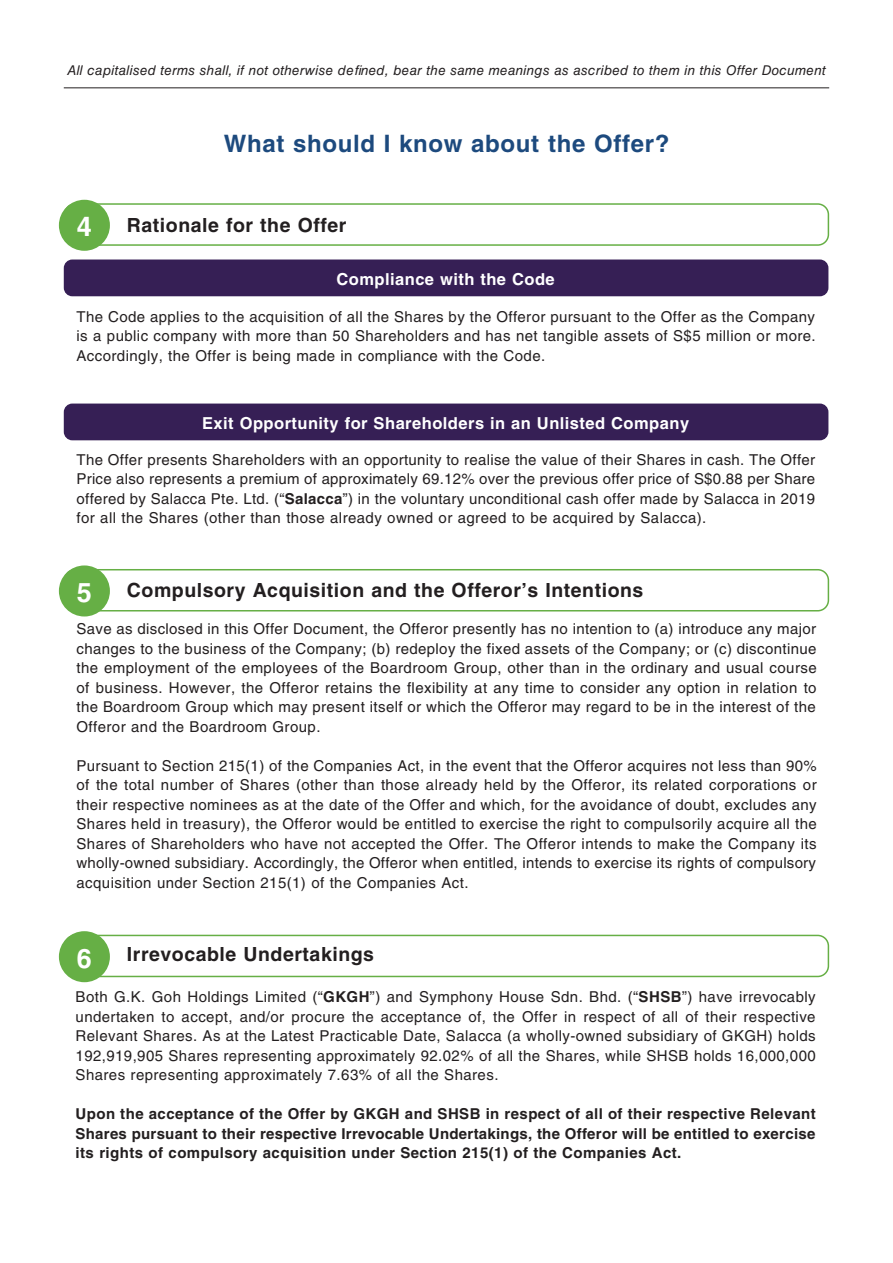
<style>
.page{position:relative;width:893px;height:1263px;background:#fff}
.page>*{position:absolute;margin:0;border:0;box-sizing:border-box;transform-origin:0 0}
.t1{font:700 27px "Helvetica LT Std";color:#fff}
.t2{font:700 24px "Helvetica LT Std";letter-spacing:.03em;color:#1d4a7e}
.t3{font:700 19.5px "Helvetica LT Std";letter-spacing:.03em;color:#231f20}
.t4{font:700 16.5px "Helvetica LT Std";letter-spacing:.03em;color:#fff}
.t5{font:15px/19.5px "Helvetica LT Std";letter-spacing:.03em;color:#231f20;text-align:justify}
.t6{font:700 15px/19.5px "Helvetica LT Std";letter-spacing:.03em;color:#231f20;text-align:justify}
.t7{font:italic 13.5px "Helvetica LT Std";letter-spacing:.02em;color:#231f20}
.s1{font-weight:700}
</style>
<div class="page">
<hr style="left:64px;top:87px;width:765px;height:1px;background:#231f20">
<div style="left:59px;top:931px;width:51px;height:51px;background:#66af45;border-radius:50%"></div>
<div style="left:64px;top:935px;width:765px;height:42px;border:2px solid #66af45;border-radius:11px"></div>
<div style="left:59px;top:565px;width:51px;height:51px;background:#66af45;border-radius:50%"></div>
<div style="left:64px;top:569px;width:765px;height:42px;border:2px solid #66af45;border-radius:11px"></div>
<div style="left:59px;top:200px;width:51px;height:51px;background:#66af45;border-radius:50%"></div>
<div style="left:64px;top:203px;width:765px;height:43px;border:2px solid #66af45;border-radius:11px"></div>
<div style="left:64px;top:259px;width:764px;height:37px;background:#361f55;border-radius:9px"></div>
<div style="left:64px;top:404px;width:764px;height:36px;background:#361f55;border-radius:9px"></div>
<p class="t7" style="left:67px;top:63px;width:760px">All capitalised terms shall, if not otherwise defined, bear the same meanings as ascribed to them in this Offer Document</p>
<h1 class="t1" style="left:77px;top:210px;width:17px">4</h1>
<h2 class="t2" style="left:224px;top:129px;width:447px">What should I know about the Offer?</h2>
<h3 class="t3" style="left:127px;top:213px;width:221px">Rationale for the Offer</h3>
<p class="t4" style="left:336px;top:269px;width:220px">Compliance with the Code</p>
<p class="t5" style="left:77px;top:306px;width:741px">The Code applies to the acquisition of all the Shares by the Offeror pursuant to the Offer as the Company is a public company with more than 50 Shareholders and has net tangible assets of S$5 million or more.<br>Accordingly, the Offer is being made in compliance with the Code.</p>
<p class="t4" style="left:202px;top:413px;width:489px">Exit Opportunity for Shareholders in an Unlisted Company</p>
<p class="t5" style="left:77px;top:450px;width:740px">The Offer presents Shareholders with an opportunity to realise the value of their Shares in cash. The Offer Price also represents a premium of approximately 69.12% over the previous offer price of S$0.88 per Share offered by Salacca Pte. Ltd. (“<span class="s1">Salacca</span>”) in the voluntary unconditional cash offer made by Salacca in 2019 for all the Shares (other than those already owned or agreed to be acquired by Salacca).</p>
<h1 class="t1" style="left:77px;top:576px;width:17px">5</h1>
<h3 class="t3" style="left:127px;top:578px;width:518px">Compulsory Acquisition and the Offeror’s Intentions</h3>
<p class="t5" style="left:77px;top:619px;width:742px">Save as disclosed in this Offer Document, the Offeror presently has no intention to (a) introduce any major changes to the business of the Company; (b) redeploy the fixed assets of the Company; or (c) discontinue the employment of the employees of the Boardroom Group, other than in the ordinary and usual course of business. However, the Offeror retains the flexibility at any time to consider any option in relation to the Boardroom Group which may present itself or which the Offeror may regard to be in the interest of the Offeror and the Boardroom Group.</p>
<p class="t5" style="left:77px;top:756px;width:742px">Pursuant to Section 215(1) of the Companies Act, in the event that the Offeror acquires not less than 90% of the total number of Shares (other than those already held by the Offeror, its related corporations or their respective nominees as at the date of the Offer and which, for the avoidance of doubt, excludes any Shares held in treasury), the Offeror would be entitled to exercise the right to compulsorily acquire all the Shares of Shareholders who have not accepted the Offer. The Offeror intends to make the Company its wholly-owned subsidiary. Accordingly, the Offeror when entitled, intends to exercise its rights of compulsory acquisition under Section 215(1) of the Companies Act.</p>
<h1 class="t1" style="left:77px;top:942px;width:17px">6</h1>
<h3 class="t3" style="left:127px;top:942px;width:249px">Irrevocable Undertakings</h3>
<p class="t5" style="left:76px;top:987px;width:742px">Both G.K. Goh Holdings Limited (“<span class="s1">GKGH</span>”) and Symphony House Sdn. Bhd. (“<span class="s1">SHSB</span>”) have irrevocably undertaken to accept, and/or procure the acceptance of, the Offer in respect of all of their respective Relevant Shares. As at the Latest Practicable Date, Salacca (a wholly-owned subsidiary of GKGH) holds 192,919,905 Shares representing approximately 92.02% of all the Shares, while SHSB holds 16,000,000<br>Shares representing approximately 7.63% of all the Shares.</p>
<p class="t6" style="left:76px;top:1104px;width:742px">Upon the acceptance of the Offer by GKGH and SHSB in respect of all of their respective Relevant Shares pursuant to their respective Irrevocable Undertakings, the Offeror will be entitled to exercise its rights of compulsory acquisition under Section 215(1) of the Companies Act.</p>
</div>
